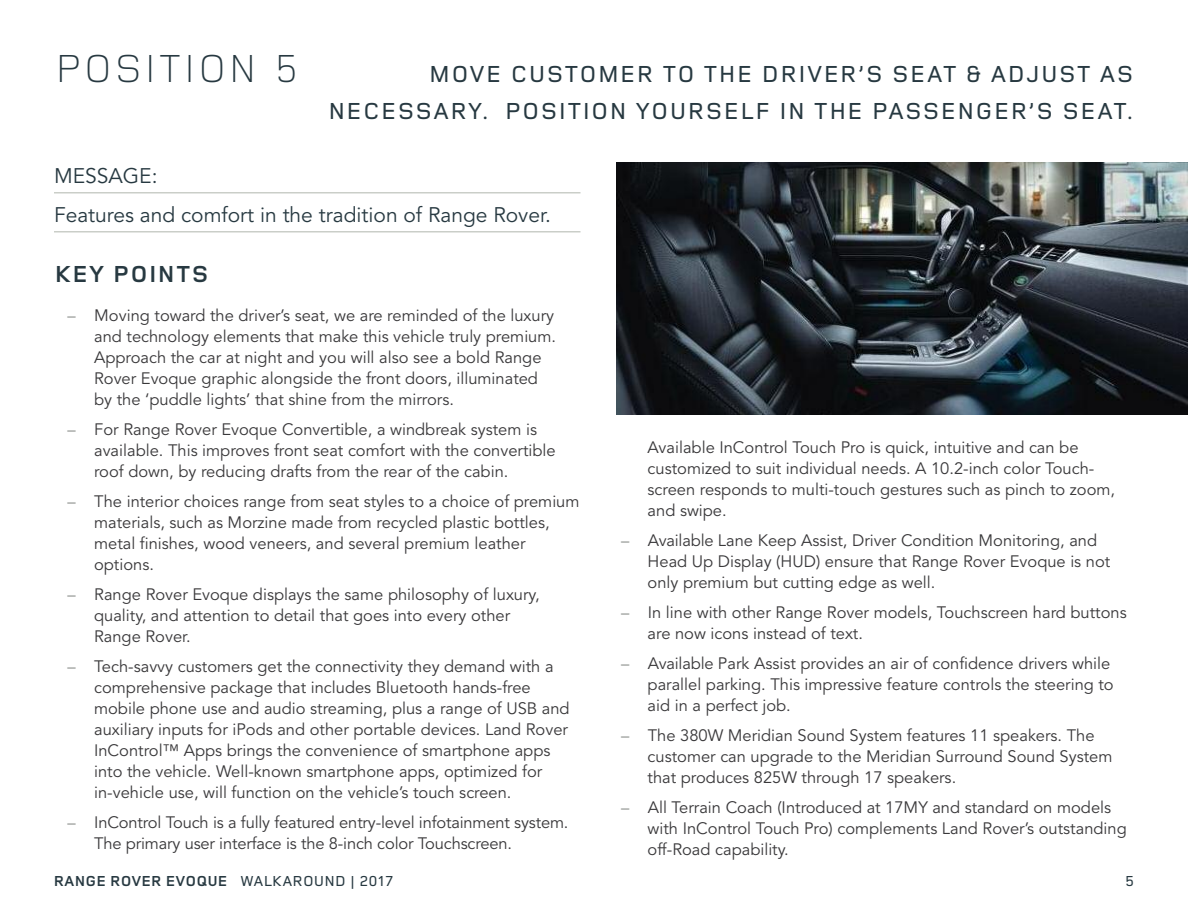
<style>
.page{position:relative;width:1188px;height:918px;background:#fff}
.page>*{position:absolute;margin:0;border:0;box-sizing:border-box;transform-origin:0 0}
.t1{font:300 40.5px "Land Rover Wide";color:#273941}
.t2{font:500 24px/37px "Land Rover Wide";color:#273941;text-align:right}
.t3{font:700 24px "Land Rover Wide";color:#273941}
.t4{font:21px/39px "Avenir";color:#273941}
.t5{font:16.5px/21px "Avenir";color:#39383a}
.t6{font:700 15px "Land Rover OT4";letter-spacing:.05em;color:#273941}
.t7{font:500 15px "Land Rover OT4";color:#273941}
.s1{color:#8c908c}
.s2{font-weight:500}
</style>
<div class="page">
<img style="left:617px;top:162px;width:571px;height:252px">
<hr style="left:54px;top:192px;width:526px;height:2px;background:#cacec8">
<hr style="left:54px;top:231px;width:526px;height:1px;background:#cacec8">
<h1 class="t1" style="left:54px;top:45px;width:247px">POSITION 5</h1>
<h2 class="t2" style="left:328px;top:56px;width:808px">MOVE CUSTOMER TO THE DRIVER’S SEAT &amp; ADJUST AS<br>NECESSARY. POSITION YOURSELF IN THE PASSENGER’S SEAT.</h2>
<p class="t4" style="left:54px;top:157px;width:498px">MESSAGE:<br>Features and comfort in the tradition of Range Rover.</p>
<h2 class="t3" style="left:54px;top:260px;width:157px">KEY POINTS</h2>
<p class="t5" style="left:94px;top:305px;width:463px;text-indent:-27px"><span class="s1">–</span> Moving toward the driver’s seat, we are reminded of the luxury and technology elements that make this vehicle truly premium.<br>Approach the car at night and you will also see a bold Range Rover Evoque graphic alongside the front doors, illuminated by the ‘puddle lights’ that shine from the mirrors.</p>
<p class="t5" style="left:94px;top:419px;width:463px;text-indent:-27px"><span class="s1">–</span> For Range Rover Evoque Convertible, a windbreak system is available. This improves front seat comfort with the convertible roof down, by reducing drafts from the rear of the cabin.</p>
<p class="t5" style="left:94px;top:491px;width:487px;text-indent:-27px"><span class="s1">–</span> The interior choices range from seat styles to a choice of premium materials, such as Morzine made from recycled plastic bottles, metal finishes, wood veneers, and several premium leather options.</p>
<p class="t5" style="left:94px;top:584px;width:447px;text-indent:-27px"><span class="s1">–</span> Range Rover Evoque displays the same philosophy of luxury, quality, and attention to detail that goes into every other<br>Range Rover.</p>
<p class="t5" style="left:94px;top:656px;width:477px;text-indent:-27px"><span class="s1">–</span> Tech-savvy customers get the connectivity they demand with a comprehensive package that includes Bluetooth hands-free mobile phone use and audio streaming, plus a range of USB and auxiliary inputs for iPods and other portable devices. Land Rover InControl™ Apps brings the convenience of smartphone apps into the vehicle. Well-known smartphone apps, optimized for in-vehicle use, will function on the vehicle’s touch screen.</p>
<p class="t5" style="left:94px;top:812px;width:476px;text-indent:-27px"><span class="s1">–</span> InControl Touch is a fully featured entry-level infotainment system.<br>The primary user interface is the 8-inch color Touchscreen.</p>
<p class="t5" style="left:648px;top:437px;width:469px">Available InControl Touch Pro is quick, intuitive and can be customized to suit individual needs. A 10.2-inch color Touch&shy;screen responds to multi-touch gestures such as pinch to zoom, and swipe.</p>
<p class="t5" style="left:648px;top:530px;width:464px;text-indent:-27px"><span class="s1">–</span> Available Lane Keep Assist, Driver Condition Monitoring, and<br>Head Up Display (HUD) ensure that Range Rover Evoque is not only premium but cutting edge as well.</p>
<p class="t5" style="left:648px;top:602px;width:481px;text-indent:-27px"><span class="s1">–</span> In line with other Range Rover models, Touchscreen hard buttons are now icons instead of text.</p>
<p class="t5" style="left:648px;top:653px;width:468px;text-indent:-27px"><span class="s1">–</span> Available Park Assist provides an air of confidence drivers while parallel parking. This impressive feature controls the steering to aid in a perfect job.</p>
<p class="t5" style="left:648px;top:725px;width:466px;text-indent:-27px"><span class="s1">–</span> The 380W Meridian Sound System features 11 speakers. The customer can upgrade to the Meridian Surround Sound System that produces 825W through 17 speakers.</p>
<p class="t5" style="left:648px;top:797px;width:481px;text-indent:-27px"><span class="s1">–</span> All Terrain Coach (Introduced at 17MY and standard on models with InControl Touch Pro) complements Land Rover’s outstanding off-Road capability.</p>
<p class="t6" style="left:54px;top:870px;width:340px">RANGE ROVER EVOQUE <span class="s2">WALKAROUND | 2017</span></p>
<p class="t7" style="left:1125px;top:875px;width:10px">5</p>
</div>
